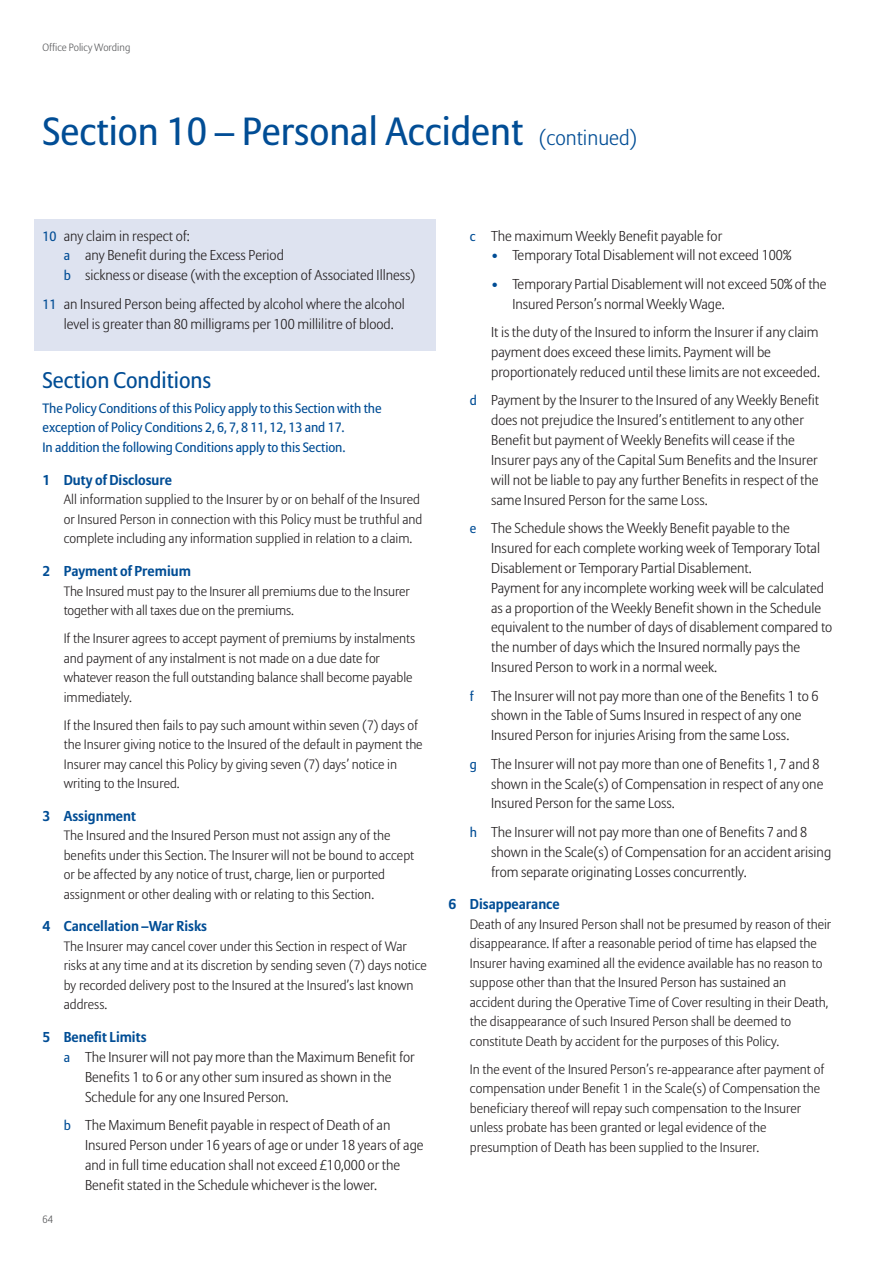
<style>
.page{position:relative;width:893px;height:1263px;background:#fff}
.page>*{position:absolute;margin:0;border:0;box-sizing:border-box;transform-origin:0 0}
.t1{font:39px "Allianz Sans";color:#014d95}
.t2{font:22.5px "Allianz Sans";color:#014d95}
.t3{font:300 14.25px/20px "Allianz Sans";color:#231f20}
.t4{font:700 14.25px "Allianz Sans";color:#014d95}
.t5{font:300 13.5px/19.5px "Allianz Sans";color:#231f20}
.t6{font:13.5px/19.8px "Allianz Sans";letter-spacing:-.005em;color:#014d95}
.t7{font:300 10.5px "Allianz Sans";color:#57585a}
.s1{font-weight:300;font-size:21px}
.s2{font-weight:400;font-size:13.5px;color:#014d95}
.s3{color:#014d95}
</style>
<div class="page">
<div style="left:34px;top:219px;width:402px;height:132px;background:#dee3f0"></div>
<p class="t7" style="left:43px;top:43px;width:89px">Office Policy Wording</p>
<h1 class="t1" style="left:43px;top:115px;width:596px">Section 10 – Personal Accident <span class="s1">(continued)</span></h1>
<p class="t3" style="left:64px;top:227px;width:353px;text-indent:-21px"><span class="s2">10</span> any claim in respect of:<br><span class="s2">a</span> any Benefit during the Excess Period<br><span class="s2">b</span> sickness or disease (with the exception of Associated Illness)</p>
<p class="t3" style="left:64px;top:295px;width:343px;text-indent:-21px"><span class="s2">11</span> an Insured Person being affected by alcohol where the alcohol level is greater than 80 milligrams per 100 millilitre of blood.</p>
<h2 class="t2" style="left:43px;top:371px;width:170px">Section Conditions</h2>
<p class="t6" style="left:43px;top:399px;width:341px">The Policy Conditions of this Policy apply to this Section with the exception of Policy Conditions 2, 6, 7, 8 11, 12, 13 and 17.<br>In addition the following Conditions apply to this Section.</p>
<p class="t4" style="left:43px;top:474px;width:131px">1 Duty of Disclosure</p>
<p class="t5" style="left:64px;top:491px;width:360px">All information supplied to the Insurer by or on behalf of the Insured or Insured Person in connection with this Policy must be truthful and complete including any information supplied in relation to a claim.</p>
<p class="t4" style="left:43px;top:565px;width:150px">2 Payment of Premium</p>
<p class="t5" style="left:64px;top:582px;width:347px">The Insured must pay to the Insurer all premiums due to the Insurer together with all taxes due on the premiums.</p>
<p class="t5" style="left:64px;top:630px;width:353px">If the Insurer agrees to accept payment of premiums by instalments and payment of any instalment is not made on a due date for whatever reason the full outstanding balance shall become payable immediately.</p>
<p class="t5" style="left:64px;top:716px;width:360px">If the Insured then fails to pay such amount within seven (7) days of the Insurer giving notice to the Insured of the default in payment the Insurer may cancel this Policy by giving seven (7) days’ notice in writing to the Insured.</p>
<p class="t4" style="left:43px;top:810px;width:95px">3 Assignment</p>
<p class="t5" style="left:64px;top:827px;width:352px">The Insured and the Insured Person must not assign any of the benefits under this Section. The Insurer will not be bound to accept or be affected by any notice of trust, charge, lien or purported assignment or other dealing with or relating to this Section.</p>
<p class="t4" style="left:43px;top:921px;width:166px">4 Cancellation –War Risks</p>
<p class="t5" style="left:64px;top:937px;width:365px">The Insurer may cancel cover under this Section in respect of War risks at any time and at its discretion by sending seven (7) days notice by recorded delivery post to the Insured at the Insured’s last known address.</p>
<p class="t4" style="left:43px;top:1031px;width:106px">5 Benefit Limits</p>
<p class="t3" style="left:64px;top:1048px;width:352px"><span class="s2">a</span> The Insurer will not pay more than the Maximum Benefit for</p>
<p class="t3" style="left:85px;top:1068px;width:308px">Benefits 1 to 6 or any other sum insured as shown in the</p>
<p class="t3" style="left:85px;top:1088px;width:205px">Schedule for any one Insured Person.</p>
<p class="t3" style="left:85px;top:1116px;width:340px;text-indent:-21px"><span class="s2">b</span> The Maximum Benefit payable in respect of Death of an Insured Person under 16 years of age or under 18 years of age and in full time education shall not exceed £10,000 or the Benefit stated in the Schedule whichever is the lower.</p>
<p class="t7" style="left:43px;top:1215px;width:12px">64</p>
<p class="t3" style="left:470px;top:227px;width:254px"><span class="s2">c</span> The maximum Weekly Benefit payable for</p>
<p class="t3" style="left:491px;top:247px;width:302px"><span class="s3">•</span> Temporary Total Disablement will not exceed 100%</p>
<p class="t3" style="left:512px;top:275px;width:316px;text-indent:-21px"><span class="s3">•</span> Temporary Partial Disablement will not exceed 50% of the<br>Insured Person’s normal Weekly Wage.</p>
<p class="t3" style="left:491px;top:323px;width:330px">It is the duty of the Insured to inform the Insurer if any claim payment does exceed these limits. Payment will be proportionately reduced until these limits are not exceeded.</p>
<p class="t3" style="left:491px;top:391px;width:330px;text-indent:-21px"><span class="s2">d</span> Payment by the Insurer to the Insured of any Weekly Benefit does not prejudice the Insured’s entitlement to any other Benefit but payment of Weekly Benefits will cease if the Insurer pays any of the Capital Sum Benefits and the Insurer will not be liable to pay any further Benefits in respect of the same Insured Person for the same Loss.</p>
<p class="t3" style="left:491px;top:519px;width:343px;text-indent:-21px"><span class="s2">e</span> The Schedule shows the Weekly Benefit payable to the Insured for each complete working week of Temporary Total Disablement or Temporary Partial Disablement.<br>Payment for any incomplete working week will be calculated as a proportion of the Weekly Benefit shown in the Schedule equivalent to the number of days of disablement compared to the number of days which the Insured normally pays the Insured Person to work in a normal week.</p>
<p class="t3" style="left:470px;top:687px;width:350px;text-align:center"><span class="s2">f</span> The Insurer will not pay more than one of the Benefits 1 to 6 shown in the Table of Sums Insured in respect of any one<br>Insured Person for injuries Arising from the same Loss.</p>
<p class="t3" style="left:491px;top:755px;width:334px;text-indent:-21px"><span class="s2">g</span> The Insurer will not pay more than one of Benefits 1, 7 and 8 shown in the Scale(s) of Compensation in respect of any one<br>Insured Person for the same Loss.</p>
<p class="t3" style="left:491px;top:823px;width:342px;text-indent:-21px"><span class="s2">h</span> The Insurer will not pay more than one of Benefits 7 and 8 shown in the Scale(s) of Compensation for an accident arising from separate originating Losses concurrently.</p>
<p class="t4" style="left:449px;top:898px;width:113px">6 Disappearance</p>
<p class="t5" style="left:470px;top:915px;width:363px">Death of any Insured Person shall not be presumed by reason of their disappearance. If after a reasonable period of time has elapsed the Insurer having examined all the evidence available has no reason to suppose other than that the Insured Person has sustained an accident during the Operative Time of Cover resulting in their Death, the disappearance of such Insured Person shall be deemed to constitute Death by accident for the purposes of this Policy.</p>
<p class="t5" style="left:470px;top:1060px;width:356px">In the event of the Insured Person’s re-appearance after payment of compensation under Benefit 1 in the Scale(s) of Compensation the beneficiary thereof will repay such compensation to the Insurer unless probate has been granted or legal evidence of the presumption of Death has been supplied to the Insurer.</p>
</div>
